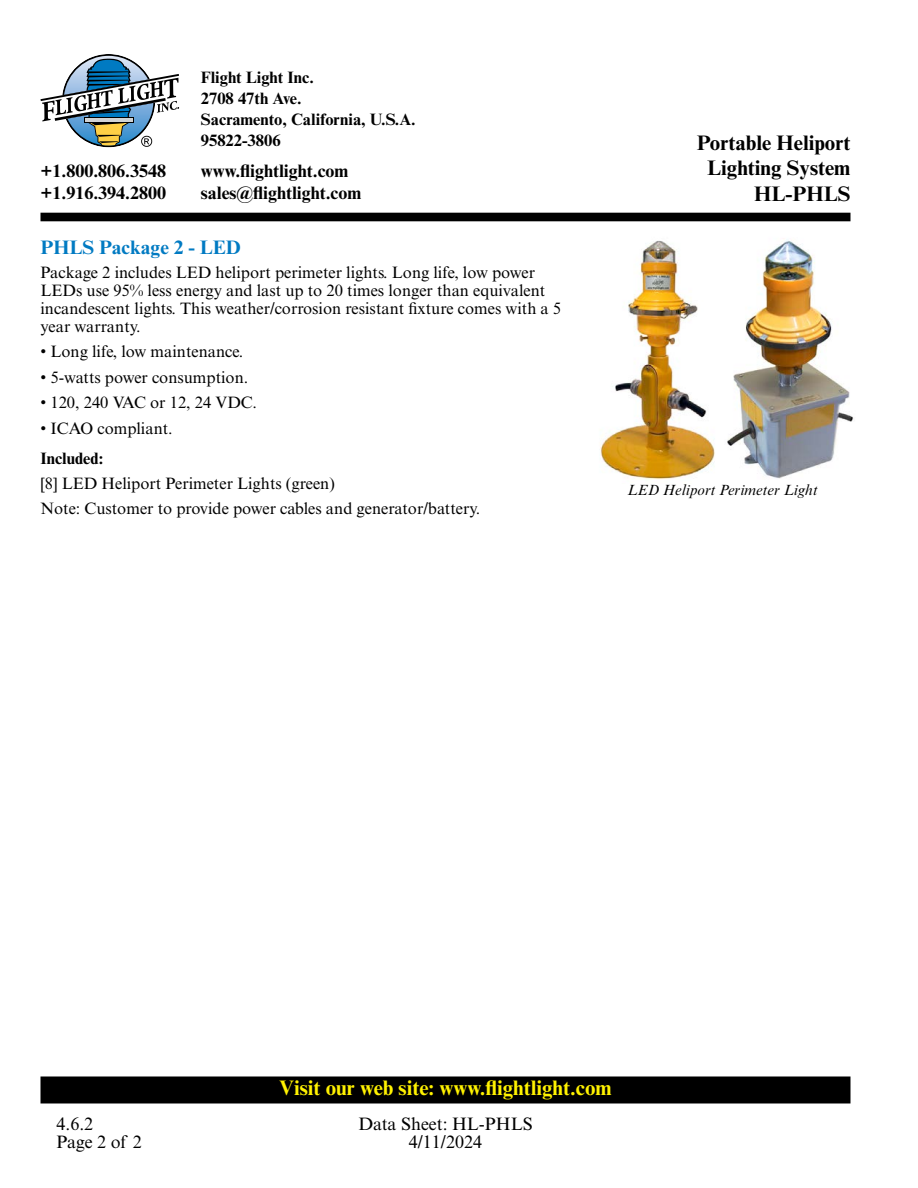
<style>
.page{position:relative;width:918px;height:1188px;background:#fff}
.page>*{position:absolute;margin:0;border:0;box-sizing:border-box;transform-origin:0 0}
.t1{font:700 21px/25.5px "Times New Roman MT Std";color:#000;text-align:right}
.t2{font:700 21px "Times New Roman MT Std";color:#fff200}
.t3{font:700 19.5px "Times New Roman MT Std";color:#007ac2}
.t4{font:700 18px/22.5px "Times New Roman MT Std";color:#000}
.t5{font:18px/18px "Times New Roman MT Std";color:#000}
.t6{font:16.5px/18px "Times New Roman MT Std";color:#000}
.t7{font:700 16.5px/21px "Times New Roman MT Std";color:#000}
.t8{font:italic 15px "Times New Roman MT Std";color:#000}
</style>
<div class="page">
<div style="left:41px;top:1077px;width:809px;height:26px;background:#000"></div>
<div style="left:40px;top:1076px;width:810px;height:27px;border:2px solid #000"></div>
<div style="left:40px;top:213px;width:810px;height:8px;background:#000"></div>
<svg style="left:40px;top:54px;width:139px;height:93px"></svg>
<img style="left:600px;top:240px;width:115px;height:240px">
<img style="left:727px;top:240px;width:127px;height:239px">
<p class="t4" style="left:40px;top:159px;width:127px">+1.800.806.3548 +1.916.394.2800</p>
<p class="t7" style="left:201px;top:67px;width:216px">Flight Light Inc.<br>2708 47th Ave.<br>Sacramento, California, U.S.A.<br>95822-3806</p>
<p class="t4" style="left:201px;top:159px;width:162px">www.flightlight.com sales@flightlight.com</p>
<p class="t1" style="left:697px;top:129px;width:155px">Portable Heliport<br>Lighting System<br>HL-PHLS</p>
<p class="t3" style="left:40px;top:236px;width:202px">PHLS Package 2 - LED</p>
<p class="t6" style="left:40px;top:263px;width:522px">Package 2 includes LED heliport perimeter lights. Long life, low power LEDs use 95% less energy and last up to 20 times longer than equivalent incandescent lights. This weather/corrosion resistant fixture comes with a 5 year warranty.</p>
<p class="t6" style="left:40px;top:343px;width:204px">• Long life, low maintenance.</p>
<p class="t6" style="left:40px;top:368px;width:209px">• 5-watts power consumption.</p>
<p class="t6" style="left:40px;top:394px;width:218px">• 120, 240 VAC or 12, 24 VDC.</p>
<p class="t6" style="left:40px;top:419px;width:134px">• ICAO compliant.</p>
<p class="t7" style="left:40px;top:447px;width:64px">Included:</p>
<p class="t6" style="left:40px;top:470px;width:441px;line-height:25.5px">[8] LED Heliport Perimeter Lights (green)<br>Note: Customer to provide power cables and generator/battery.</p>
<p class="t8" style="left:628px;top:482px;width:192px">LED Heliport Perimeter Light</p>
<p class="t2" style="left:279px;top:1075px;width:334px">Visit our web site: www.flightlight.com</p>
<p class="t5" style="left:57px;top:1114px;width:87px">4.6.2<br>Page 2 of 2</p>
<p class="t5" style="left:358px;top:1114px;width:176px;text-align:center">Data Sheet: HL-PHLS<br>4/11/2024</p>
</div>
